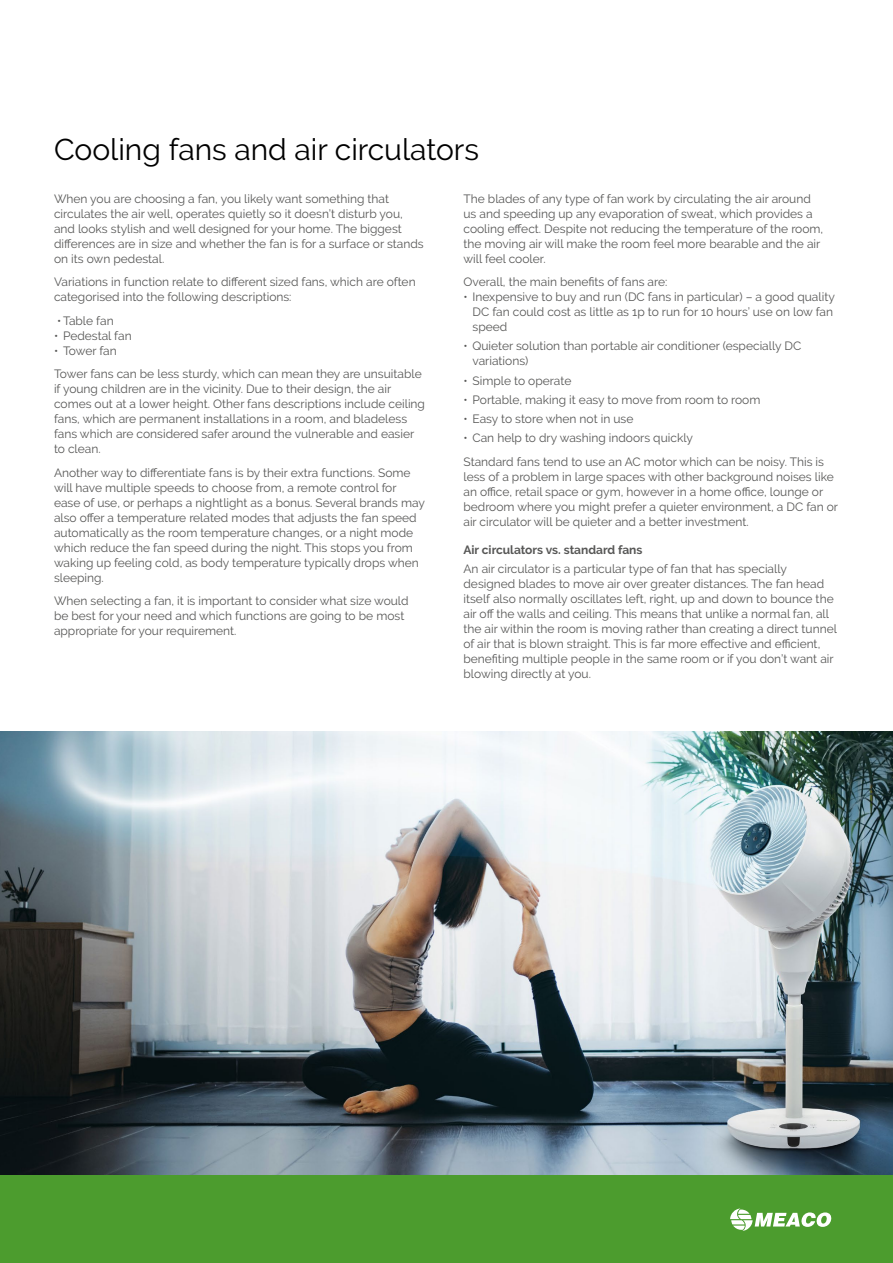
<style>
.page{position:relative;width:893px;height:1263px;background:#fff}
.page>*{position:absolute;margin:0;border:0;box-sizing:border-box;transform-origin:0 0}
.t1{font:30px "Raleway";color:#000}
.t2{font:12px/15px "Raleway";color:#575756}
.t3{font:700 12px "Raleway";color:#575756}
</style>
<div class="page">
<img style="left:0;top:731px;width:893px;height:445px">
<div style="left:0;top:1176px;width:893px;height:87px;background:#4c9c2e"></div>
<svg style="left:730px;top:1208px;width:101px;height:23px"></svg>
<h1 class="t1" style="left:54px;top:132px;width:427px">Cooling fans and air circulators</h1>
<p class="t2" style="left:54px;top:191px;width:371px">When you are choosing a fan, you likely want something that circulates the air well, operates quietly so it doesn’t disturb you, and looks stylish and well designed for your home. The biggest differences are in size and whether the fan is for a surface or stands on its own pedestal.</p>
<p class="t2" style="left:54px;top:274px;width:363px">Variations in function relate to different sized fans, which are often categorised into the following descriptions:</p>
<p class="t2" style="left:57px;top:313px;width:58px">•Table fan</p>
<p class="t2" style="left:54px;top:328px;width:79px">• Pedestal fan</p>
<p class="t2" style="left:54px;top:339px;width:369px;line-height:23.5px">• Tower fan<br>Tower fans can be less sturdy, which can mean they are unsuitable</p>
<p class="t2" style="left:54px;top:381px;width:373px">if young children are in the vicinity. Due to their design, the air comes out at a lower height. Other fans descriptions include ceiling fans, which are permanent installations in a room, and bladeless fans which are considered safer around the vulnerable and easier to clean.</p>
<p class="t2" style="left:54px;top:465px;width:372px">Another way to differentiate fans is by their extra functions. Some will have multiple speeds to choose from, a remote control for ease of use, or perhaps a nightlight as a bonus. Several brands may also offer a temperature related modes that adjusts the fan speed automatically as the room temperature changes, or a night mode which reduce the fan speed during the night. This stops you from waking up feeling cold, as body temperature typically drops when sleeping.</p>
<p class="t2" style="left:54px;top:593px;width:356px">When selecting a fan, it is important to consider what size would be best for your need and which functions are going to be most appropriate for your requirement.</p>
<p class="t2" style="left:463px;top:191px;width:361px">The blades of any type of fan work by circulating the air around us and speeding up any evaporation of sweat, which provides a cooling effect. Despite not reducing the temperature of the room, the moving air will make the room feel more bearable and the air will feel cooler.</p>
<p class="t2" style="left:463px;top:274px;width:205px">Overall, the main benefits of fans are:</p>
<p class="t2" style="left:472px;top:289px;width:364px;text-indent:-9px">• Inexpensive to buy and run (DC fans in particular) – a good quality<br>DC fan could cost as little as 1p to run for 10 hours’ use on low fan speed</p>
<p class="t2" style="left:472px;top:339px;width:330px;text-indent:-9px">• Quieter solution than portable air conditioner (especially DC variations)</p>
<p class="t2" style="left:463px;top:373px;width:109px">• Simple to operate</p>
<p class="t2" style="left:463px;top:392px;width:298px">• Portable, making it easy to move from room to room</p>
<p class="t2" style="left:463px;top:411px;width:171px">• Easy to store when not in use</p>
<p class="t2" style="left:463px;top:426px;width:362px;line-height:23.5px">• Can help to dry washing indoors quickly<br>Standard fans tend to use an AC motor which can be noisy. This is</p>
<p class="t2" style="left:463px;top:469px;width:376px">less of a problem in large spaces with other background noises like an office, retail space or gym, however in a home office, lounge or bedroom where you might prefer a quieter environment, a DC fan or air circulator will be quieter and a better investment.</p>
<p class="t3" style="left:463px;top:543px;width:180px">Air circulators vs. standard fans</p>
<p class="t2" style="left:463px;top:561px;width:375px">An air circulator is a particular type of fan that has specially designed blades to move air over greater distances. The fan head itself also normally oscillates left, right, up and down to bounce the air off the walls and ceiling. This means that unlike a normal fan, all the air within the room is moving rather than creating a direct tunnel of air that is blown straight. This is far more effective and efficient, benefiting multiple people in the same room or if you don’t want air blowing directly at you.</p>
</div>
